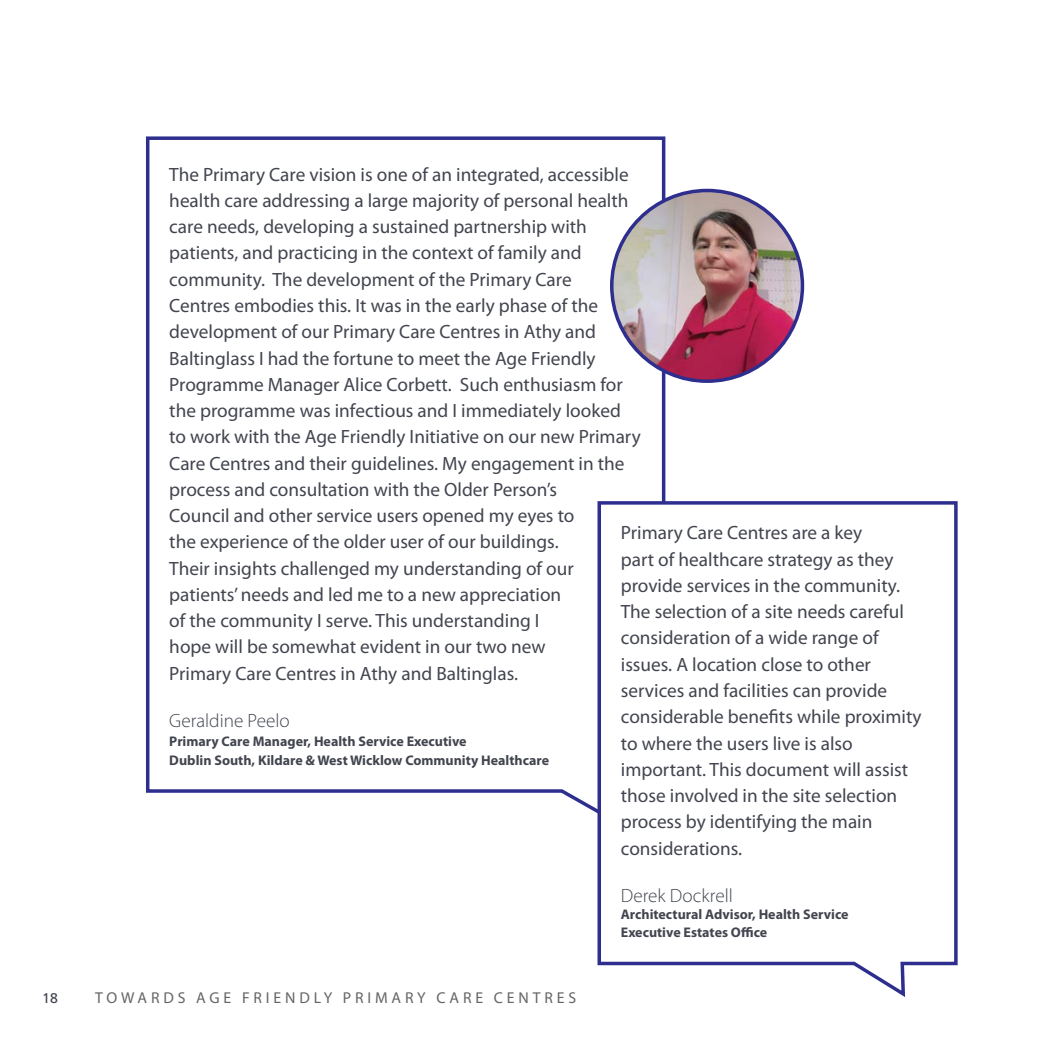
<style>
.page{position:relative;width:1042px;height:1042px;background:#fff}
.page>*{position:absolute;margin:0;border:0;box-sizing:border-box;transform-origin:0 0}
.t1{font:19.25px/26.2px "Myriad Pro";color:#42454f}
.t2{font:300 19.25px "Myriad Pro";color:#42454f}
.t3{font:15.75px "Myriad Pro";letter-spacing:.245em;color:#636466}
.t4{font:700 14px/19.2px "Myriad Pro";color:#42454f}
.t5{font:14px "Frutiger";color:#42454f}
</style>
<div class="page">
<svg style="left:146px;top:136px;width:521px;height:677px"></svg>
<svg style="left:596px;top:499px;width:362px;height:498px"></svg>
<img style="left:612px;top:190px;width:190px;height:191px;border-radius:95px">
<div style="left:610px;top:189px;width:194px;height:194px;border:4px solid #2d2e8e;border-radius:50%"></div>
<p class="t1" style="left:169px;top:161px;width:473px">The Primary Care vision is one of an integrated, accessible health care addressing a large majority of personal health care needs, developing a sustained partnership with patients, and practicing in the context of family and community. The development of the Primary Care<br>Centres embodies this. It was in the early phase of the development of our Primary Care Centres in Athy and Baltinglass I had the fortune to meet the Age Friendly Programme Manager Alice Corbett. Such enthusiasm for the programme was infectious and I immediately looked to work with the Age Friendly Initiative on our new Primary Care Centres and their guidelines. My engagement in the process and consultation with the Older Person’s<br>Council and other service users opened my eyes to<br>the experience of the older user of our buildings.<br>Their insights challenged my understanding of our patients’ needs and led me to a new appreciation<br>of the community I serve. This understanding I<br>hope will be somewhat evident in our two new<br>Primary Care Centres in Athy and Baltinglas.</p>
<p class="t2" style="left:169px;top:709px;width:122px">Geraldine Peelo</p>
<p class="t4" style="left:169px;top:731px;width:381px">Primary Care Manager, Health Service Executive<br>Dublin South, Kildare &amp; West Wicklow Community Healthcare</p>
<p class="t1" style="left:621px;top:519px;width:302px">Primary Care Centres are a key<br>part of healthcare strategy as they provide services in the community.<br>The selection of a site needs careful consideration of a wide range of issues. A location close to other services and facilities can provide considerable benefits while proximity to where the users live is also important. This document will assist those involved in the site selection process by identifying the main considerations.</p>
<p class="t2" style="left:621px;top:884px;width:113px">Derek Dockrell</p>
<p class="t4" style="left:621px;top:905px;width:229px;line-height:17.5px">Architectural Advisor, Health Service<br>Executive Estates Office</p>
<p class="t5" style="left:42px;top:989px;width:17px">18</p>
<p class="t3" style="left:95px;top:988px;width:482px">TOWARDS AGE FRIENDLY PRIMARY CARE CENTRES</p>
</div>
